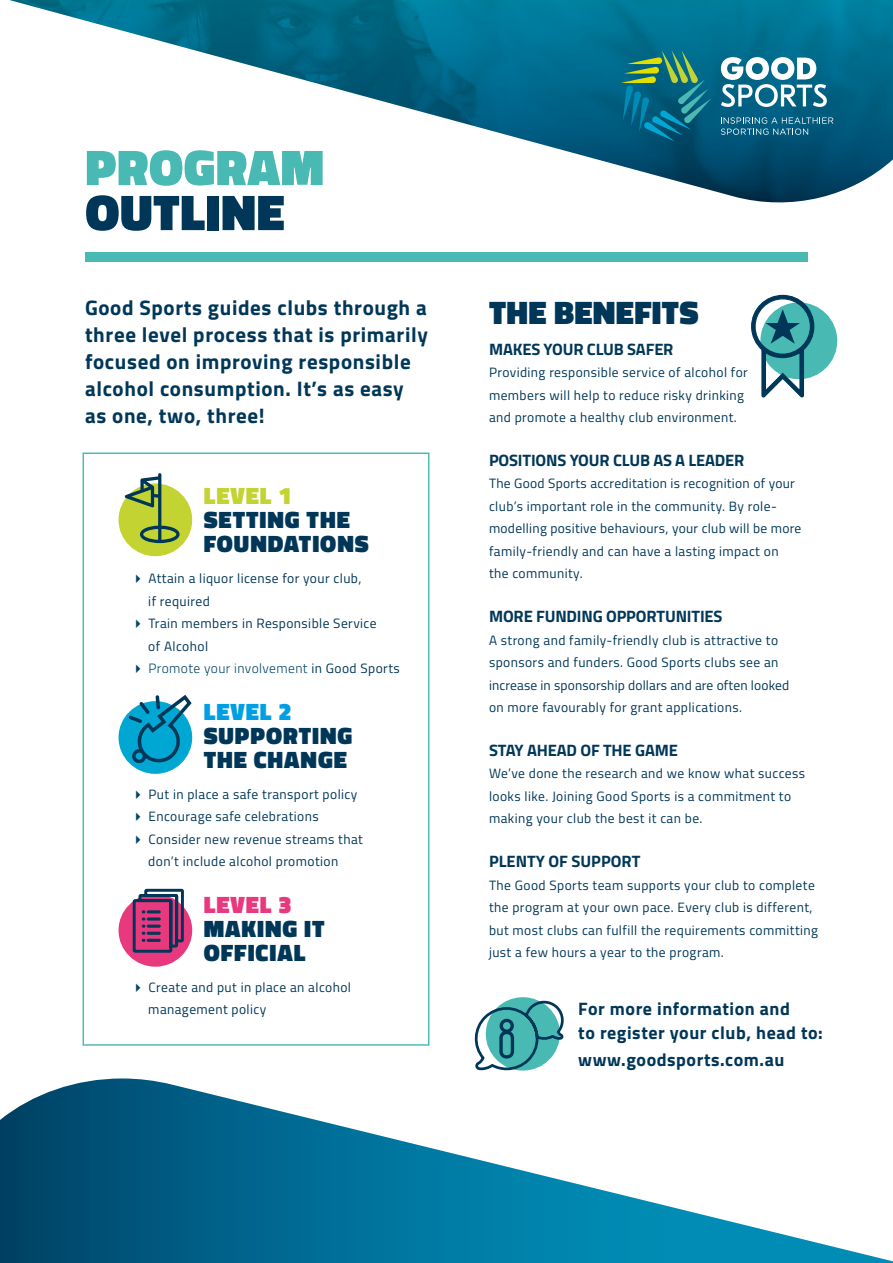
<style>
.page{position:relative;width:893px;height:1263px;background:#fff}
.page>*{position:absolute;margin:0;border:0;box-sizing:border-box;transform-origin:0 0}
.t1{font:900 51px "Titillium";letter-spacing:.01em;color:#48b9b3}
.t2{font:900 51px "Titillium";letter-spacing:.01em;color:#003758}
.t3{font:900 33px "Titillium";letter-spacing:.01em;color:#003758}
.t4{font:900 24px/24px "Titillium";letter-spacing:.04em;color:#003758}
.t5{font:900 24px "Titillium";letter-spacing:.04em;color:#c3d331}
.t6{font:900 24px "Titillium";letter-spacing:.04em;color:#009fe3}
.t7{font:900 24px "Titillium";letter-spacing:.04em;color:#e8387e}
.t8{font:700 21px/27px "Titillium";letter-spacing:.03em;color:#003758}
.t9{font:700 18px/24px "Titillium";letter-spacing:.03em;color:#003758}
.t10{font:700 16.5px "Titillium";letter-spacing:-.01em;color:#003758}
.t11{font:13.5px/22.5px "Titillium";letter-spacing:.03em;color:#003758}
.t12{font:300 13.5px "Titillium";letter-spacing:.03em;color:#004668}
.s1{color:#004668}
.s2{font-weight:400;color:#003758}
</style>
<div class="page">
<svg style="left:474px;top:999px;width:90px;height:72px"></svg>
<div style="left:83px;top:452px;width:346px;height:594px;border:2px solid #48b9b3"></div>
<div style="left:119px;top:483px;width:73px;height:73px;background:#c3d331;border-radius:50%"></div>
<svg style="left:125px;top:473px;width:55px;height:70px"></svg>
<div style="left:119px;top:701px;width:73px;height:73px;background:#00a7d3;border-radius:50%"></div>
<svg style="left:128px;top:695px;width:64px;height:69px"></svg>
<div style="left:119px;top:894px;width:73px;height:73px;background:#e8387e;border-radius:50%"></div>
<svg style="left:131px;top:888px;width:55px;height:158px"></svg>
<div style="left:760px;top:302px;width:77px;height:77px;background:#48b9b3;border-radius:50%"></div>
<svg style="left:751px;top:294px;width:64px;height:104px"></svg>
<img style="left:9px;top:0;width:884px;height:203px">
<svg style="left:0;top:1078px;width:893px;height:185px"></svg>
<div style="left:85px;top:252px;width:723px;height:10px;background:#48b9b3"></div>
<svg style="left:721px;top:57px;width:106px;height:50px"></svg>
<svg style="left:721px;top:117px;width:112px;height:18px;background:#2a7593"></svg>
<svg style="left:621px;top:50px;width:90px;height:92px;background:#16727d"></svg>
<h1 class="t1" style="left:85px;top:130px;width:240px">PROGRAM</h1>
<h1 class="t2" style="left:85px;top:175px;width:201px">OUTLINE</h1>
<h3 class="t8" style="left:85px;top:293px;width:344px">Good Sports guides clubs through a three level process that is primarily focused on improving responsible alcohol consumption. It’s as easy as one, two, three!</h3>
<h3 class="t5" style="left:204px;top:478px;width:89px">LEVEL 1</h3>
<h3 class="t4" style="left:204px;top:508px;width:166px">SETTING THE<br>FOUNDATIONS</h3>
<p class="t11" style="left:148px;top:566px;width:215px;text-indent:-17px"><span class="s1">✔</span> Attain a liquor license for your club, if required</p>
<p class="t11" style="left:148px;top:611px;width:230px;text-indent:-17px"><span class="s1">✔</span> Train members in Responsible Service of Alcohol</p>
<p class="t12" style="left:131px;top:658px;width:270px">✔ Promote your involvement <span class="s2">in Good Sports</span></p>
<h3 class="t6" style="left:204px;top:694px;width:89px">LEVEL 2</h3>
<h3 class="t4" style="left:204px;top:723px;width:150px">SUPPORTING<br>THE CHANGE</h3>
<p class="t11" style="left:131px;top:782px;width:228px"><span class="s1">✔</span> Put in place a safe transport policy</p>
<p class="t11" style="left:131px;top:804px;width:189px"><span class="s1">✔</span> Encourage safe celebrations</p>
<p class="t11" style="left:131px;top:827px;width:233px;text-align:center"><span class="s1">✔</span> Consider new revenue streams that don’t include alcohol promotion</p>
<h3 class="t7" style="left:204px;top:887px;width:89px">LEVEL 3</h3>
<h3 class="t4" style="left:204px;top:916px;width:122px">MAKING IT<br>OFFICIAL</h3>
<p class="t11" style="left:148px;top:975px;width:204px;text-indent:-17px"><span class="s1">✔</span> Create and put in place an alcohol management policy</p>
<h2 class="t3" style="left:489px;top:288px;width:211px">THE BENEFITS</h2>
<p class="t10" style="left:489px;top:336px;width:186px">MAKES YOUR CLUB SAFER</p>
<p class="t11" style="left:489px;top:360px;width:260px">Providing responsible service of alcohol for members will help to reduce risky drinking and promote a healthy club environment.</p>
<p class="t10" style="left:489px;top:447px;width:257px">POSITIONS YOUR CLUB AS A LEADER</p>
<p class="t11" style="left:489px;top:472px;width:314px">The Good Sports accreditation is recognition of your club’s important role in the community. By role&shy;modelling positive behaviours, your club will be more family-friendly and can have a lasting impact on the community.</p>
<p class="t10" style="left:489px;top:604px;width:235px">MORE FUNDING OPPORTUNITIES</p>
<p class="t11" style="left:489px;top:628px;width:302px">A strong and family-friendly club is attractive to sponsors and funders. Good Sports clubs see an increase in sponsorship dollars and are often looked on more favourably for grant applications.</p>
<p class="t10" style="left:489px;top:737px;width:190px">STAY AHEAD OF THE GAME</p>
<p class="t11" style="left:489px;top:762px;width:318px">We’ve done the research and we know what success looks like. Joining Good Sports is a commitment to making your club the best it can be.</p>
<p class="t10" style="left:489px;top:849px;width:153px">PLENTY OF SUPPORT</p>
<p class="t11" style="left:489px;top:873px;width:331px">The Good Sports team supports your club to complete the program at your own pace. Every club is different, but most clubs can fulfill the requirements committing just a few hours a year to the program.</p>
<h3 class="t9" style="left:578px;top:996px;width:246px">For more information and<br>to register your club, head to:</h3>
<h3 class="t9" style="left:578px;top:1047px;width:208px">www.goodsports.com.au</h3>
</div>
